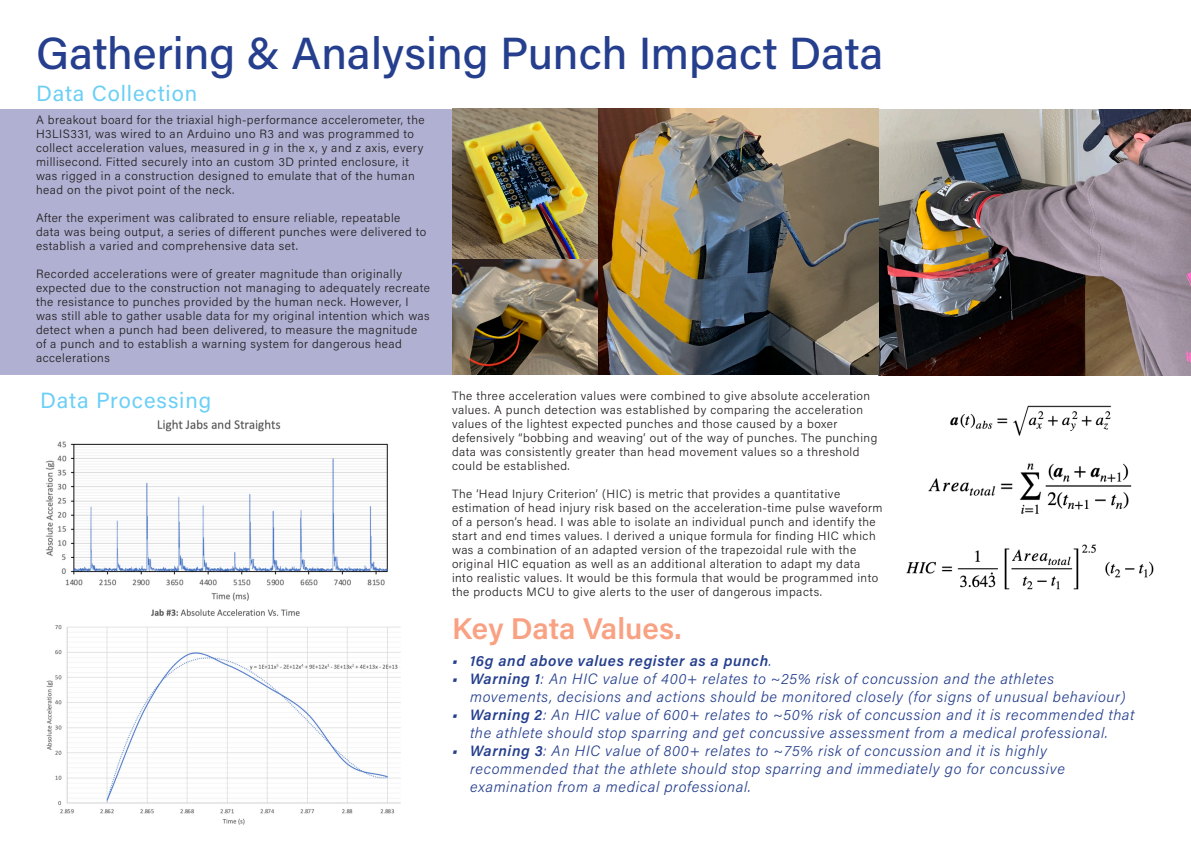
<style>
.page{position:relative;width:1191px;height:842px;background:#fff}
.page>*{position:absolute;margin:0;border:0;box-sizing:border-box;transform-origin:0 0}
.Page_Heading{font:500 45px "Acumin Pro";color:#253f8e}
.Page_Heading-2{font:600 30px "Acumin Pro";color:#f9a283}
.Page_Heading-3{font:22px "Acumin Pro";letter-spacing:.04em;color:#6bcff6}
.t1{font:italic 300 15px/18px "Acumin Pro";letter-spacing:.04em;color:#253f8e}
.t2{font:italic 600 15px "Acumin Pro";letter-spacing:.04em;color:#253f8e}
.Summary_Body{font:300 12px/14px "Acumin Pro";letter-spacing:.04em;color:#231f20}
.s1{font-style:italic}
.s2{font-weight:300}
.s3{font-weight:600}
</style>
<div class="page">
<div style="left:0;top:109px;width:473px;height:266px;background:#afb0d2"></div>
<img style="left:452px;top:108px;width:739px;height:268px">
<img style="left:45px;top:419px;width:343px;height:182px">
<img style="left:928px;top:463px;width:204px;height:51px">
<img style="left:906px;top:544px;width:248px;height:46px">
<img style="left:46px;top:609px;width:355px;height:216px">
<img style="left:950px;top:405px;width:162px;height:31px">
<p class="Page_Heading" style="left:36px;top:22px;width:849px">Gathering &amp; Analysing Punch Impact Data</p>
<p class="Summary_Body" style="left:36px;top:113px;width:390px">A breakout board for the triaxial high-performance accelerometer, the H3LIS331, was wired to an Arduino uno R3 and was programmed to collect acceleration values, measured in <span class="s1">g</span> in the x, y and z axis, every millisecond. Fitted securely into an custom 3D printed enclosure, it was rigged in a construction designed to emulate that of the human head on the pivot point of the neck.</p>
<p class="Summary_Body" style="left:36px;top:211px;width:392px">After the experiment was calibrated to ensure reliable, repeatable data was being output, a series of different punches were delivered to establish a varied and comprehensive data set.</p>
<p class="Summary_Body" style="left:36px;top:267px;width:395px">Recorded accelerations were of greater magnitude than originally expected due to the construction not managing to adequately recreate the resistance to punches provided by the human neck. However, I was still able to gather usable data for my original intention which was detect when a punch had been delivered, to measure the magnitude of a punch and to establish a warning system for dangerous head accelerations</p>
<p class="Summary_Body" style="left:452px;top:389px;width:427px">The three acceleration values were combined to give absolute acceleration values. A punch detection was established by comparing the acceleration values of the lightest expected punches and those caused by a boxer defensively “bobbing and weaving’ out of the way of punches. The punching data was consistently greater than head movement values so a threshold could be established.</p>
<p class="Summary_Body" style="left:452px;top:487px;width:432px">The ‘Head Injury Criterion’ (HIC) is metric that provides a quantitative estimation of head injury risk based on the acceleration-time pulse waveform of a person’s head. I was able to isolate an individual punch and identify the start and end times values. I derived a unique formula for finding HIC which was a combination of an adapted version of the trapezoidal rule with the original HIC equation as well as an additional alteration to adapt my data into realistic values. It would be this formula that would be programmed into the products MCU to give alerts to the user of dangerous impacts.</p>
<p class="Page_Heading-3" style="left:36px;top:78px;width:163px">Data Collection</p>
<p class="Page_Heading-3" style="left:40px;top:385px;width:173px">Data Processing</p>
<p class="Page_Heading-2" style="left:452px;top:607px;width:231px">Key Data Values.</p>
<p class="t2" style="left:452px;top:650px;width:321px">• 16g and above values register as a punch<span class="s2">.</span></p>
<p class="t1" style="left:470px;top:669px;width:657px;text-indent:-18px"><span class="s3">• Warning 1</span>: An HIC value of 400+ relates to ~25% risk of concussion and the athletes movements, decisions and actions should be monitored closely (for signs of unusual behaviour)</p>
<p class="t1" style="left:452px;top:705px;width:684px;text-align:center"><span class="s3">• Warning 2</span>: An HIC value of 600+ relates to ~50% risk of concussion and it is recommended that the athlete should stop sparring and get concussive assessment from a medical professional.</p>
<p class="t1" style="left:470px;top:741px;width:596px;text-indent:-18px"><span class="s3">• Warning 3</span>: An HIC value of 800+ relates to ~75% risk of concussion and it is highly recommended that the athlete should stop sparring and immediately go for concussive examination from a medical professional.</p>
</div>
